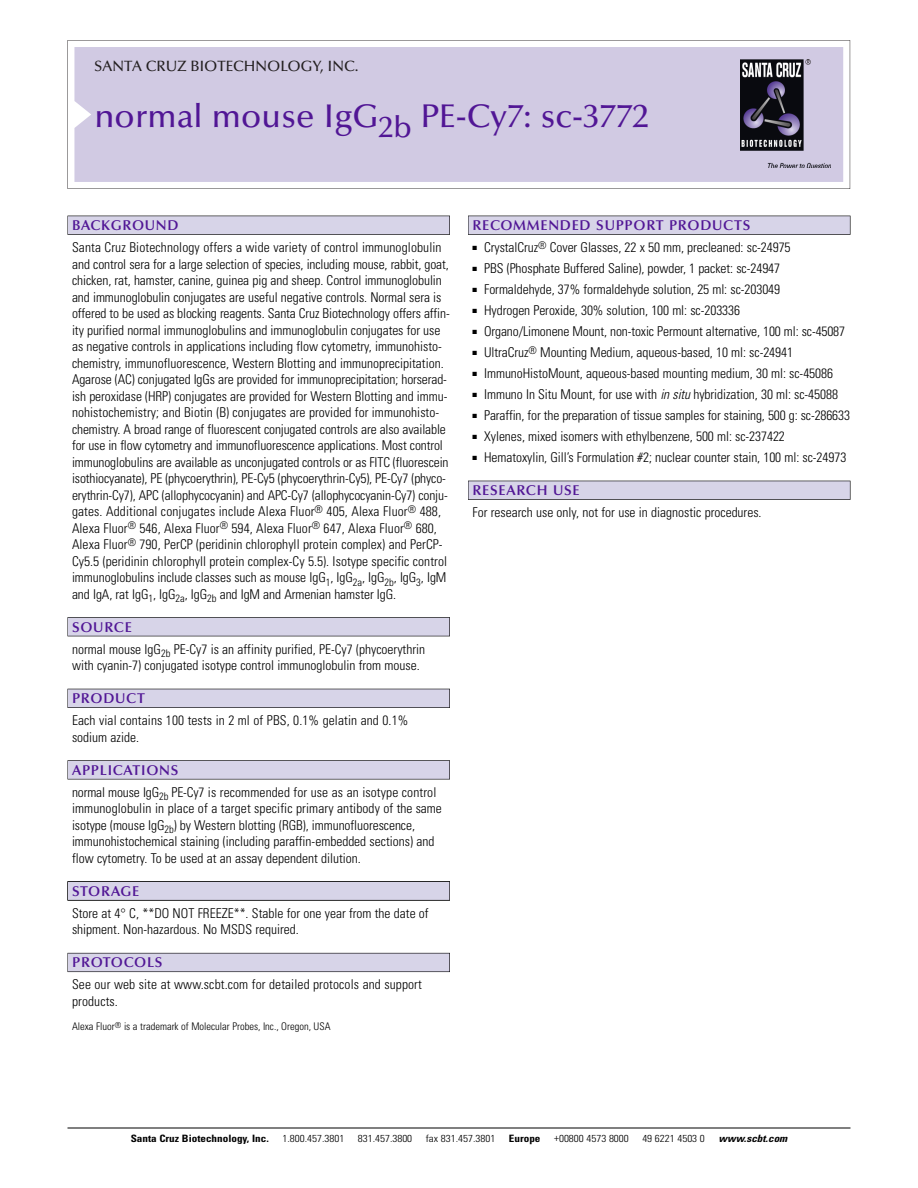
<style>
.page{position:relative;width:918px;height:1188px;background:#fff}
.page>*{position:absolute;margin:0;border:0;box-sizing:border-box;transform-origin:0 0}
.t1{font:500 33px "Optima";color:#511695}
.t2{font:500 15px "Optima";color:#231f20}
.t3{font:600 14.25px "Optima";letter-spacing:.05em;color:#511695}
.t4{font:300 condensed 13.5px/16.5px "Univers";letter-spacing:-.005em;color:#000}
.t5{font:300 condensed 10.5px "Univers";color:#000}
.t6{font:300 condensed 10.2px "Univers";color:#000;scale:1.1 1}
.t7{font:700 condensed 10.2px "Univers";color:#000;scale:1.1 1}
.t8{font:italic 700 condensed 10.2px "Univers";color:#000;scale:1.1 1}
.s1{font-style:italic}
</style>
<div class="page">
<svg style="left:68px;top:40px;width:782px;height:149px"></svg>
<div style="left:74px;top:47px;width:769px;height:135px;background:#d1cae3"></div>
<img style="left:740px;top:60px;width:91px;height:108px">
<div style="left:68px;top:216px;width:382px;height:19px;background:#535256"></div>
<div style="left:68px;top:216px;width:381px;height:18px;background:#d7d4e8"></div>
<div style="left:68px;top:617px;width:382px;height:19px;background:#515155"></div>
<div style="left:68px;top:618px;width:381px;height:18px;background:#d7d4e8"></div>
<div style="left:68px;top:689px;width:382px;height:19px;background:#515057"></div>
<div style="left:68px;top:689px;width:381px;height:18px;background:#d7d4e8"></div>
<div style="left:68px;top:760px;width:382px;height:19px;background:#575659"></div>
<div style="left:68px;top:761px;width:381px;height:18px;background:#d7d4e8"></div>
<svg style="left:68px;top:881px;width:382px;height:20px"></svg>
<div style="left:68px;top:882px;width:381px;height:18px;background:#d7d4e8"></div>
<div style="left:68px;top:953px;width:382px;height:19px;background:#64626c"></div>
<div style="left:68px;top:953px;width:381px;height:18px;background:#d7d4e8"></div>
<div style="left:468px;top:216px;width:382px;height:19px;background:#535256"></div>
<div style="left:468px;top:216px;width:382px;height:18px;background:#d7d4e8"></div>
<div style="left:468px;top:481px;width:382px;height:19px;background:#525156"></div>
<div style="left:468px;top:481px;width:382px;height:18px;background:#d7d4e8"></div>
<hr style="left:68px;top:1128px;width:782px;height:1px;background:#000">
<p class="t2" style="left:94px;top:60px;width:266px">SANTA CRUZ BIOTECHNOLOGY, INC.</p>
<p class="t1" style="left:94px;top:102px;width:556px">normal mouse IgG<sub>2b</sub> PE-Cy7: sc-3772</p>
<p class="t3" style="left:72px;top:219px;width:108px">BACKGROUND</p>
<p class="t4" style="left:72px;top:240px;width:379px">Santa Cruz Biotechnology offers a wide variety of control immunoglobulin and control sera for a large selection of species, including mouse, rabbit, goat, chicken, rat, hamster, canine, guinea pig and sheep. Control immunoglobulin and immunoglobulin conjugates are useful negative controls. Normal sera is offered to be used as blocking reagents. Santa Cruz Biotechnology offers affin&shy;ity purified normal immunoglobulins and immunoglobulin conjugates for use as negative controls in applications including flow cytometry, immunohisto&shy;chemistry, immunofluorescence, Western Blotting and immunoprecipitation.<br>Agarose (AC) conjugated IgGs are provided for immunoprecipitation; horserad&shy;ish peroxidase (HRP) conjugates are provided for Western Blotting and immu&shy;nohistochemistry; and Biotin (B) conjugates are provided for immunohisto&shy;chemistry. A broad range of fluorescent conjugated controls are also available for use in flow cytometry and immunofluorescence applications. Most control immunoglobulins are available as unconjugated controls or as FITC (fluorescein isothiocyanate), PE (phycoerythrin), PE-Cy5 (phycoerythrin-Cy5), PE-Cy7 (phyco&shy;erythrin-Cy7), APC (allophycocyanin) and APC-Cy7 (allophycocyanin-Cy7) conju&shy;gates. Additional conjugates include Alexa Fluor<sup>®</sup> 405, Alexa Fluor<sup>®</sup> 488, Alexa Fluor<sup>®</sup> 546, Alexa Fluor<sup>®</sup> 594, Alexa Fluor<sup>®</sup> 647, Alexa Fluor<sup>®</sup> 680, Alexa Fluor<sup>®</sup> 790, PerCP (peridinin chlorophyll protein complex) and PerCP-Cy5.5 (peridinin chlorophyll protein complex-Cy 5.5). Isotype specific control immunoglobulins include classes such as mouse IgG<sub>1</sub>, IgG<sub>2a</sub>, IgG<sub>2b</sub>, IgG<sub>3</sub>, IgM and IgA, rat IgG<sub>1</sub>, IgG<sub>2a</sub>, IgG<sub>2b</sub> and IgM and Armenian hamster IgG.</p>
<p class="t3" style="left:72px;top:621px;width:61px">SOURCE</p>
<p class="t4" style="left:72px;top:642px;width:355px">normal mouse IgG<sub>2b</sub> PE-Cy7 is an affinity purified, PE-Cy7 (phycoerythrin with cyanin-7) conjugated isotype control immunoglobulin from mouse.</p>
<p class="t3" style="left:72px;top:692px;width:74px">PRODUCT</p>
<p class="t4" style="left:72px;top:714px;width:338px">Each vial contains 100 tests in 2 ml of PBS, 0.1% gelatin and 0.1% sodium azide.</p>
<p class="t3" style="left:72px;top:764px;width:108px">APPLICATIONS</p>
<p class="t4" style="left:72px;top:785px;width:371px">normal mouse IgG<sub>2b</sub> PE-Cy7 is recommended for use as an isotype control immunoglobulin in place of a target specific primary antibody of the same isotype (mouse IgG<sub>2b</sub>) by Western blotting (RGB), immunofluorescence, immunohistochemical staining (including paraffin-embedded sections) and flow cytometry. To be used at an assay dependent dilution.</p>
<p class="t3" style="left:72px;top:885px;width:69px">STORAGE</p>
<p class="t4" style="left:72px;top:906px;width:358px">Store at 4° C, **DO NOT FREEZE**. Stable for one year from the date of shipment. Non-hazardous. No MSDS required.</p>
<p class="t3" style="left:72px;top:957px;width:92px">PROTOCOLS</p>
<p class="t4" style="left:72px;top:978px;width:351px">See our web site at www.scbt.com for detailed protocols and support products.</p>
<p class="t5" style="left:72px;top:1022px;width:260px">Alexa Fluor<sup>®</sup> is a trademark of Molecular Probes, Inc., Oregon, USA</p>
<p class="t3" style="left:473px;top:219px;width:279px">RECOMMENDED SUPPORT PRODUCTS</p>
<p class="t4" style="left:473px;top:240px;width:320px">■ CrystalCruz<sup>®</sup> Cover Glasses, 22 x 50 mm, precleaned: sc-24975</p>
<p class="t4" style="left:473px;top:261px;width:309px">■ PBS (Phosphate Buffered Saline), powder, 1 packet: sc-24947</p>
<p class="t4" style="left:473px;top:282px;width:309px">■ Formaldehyde, 37% formaldehyde solution, 25 ml: sc-203049</p>
<p class="t4" style="left:473px;top:303px;width:269px">■ Hydrogen Peroxide, 30% solution, 100 ml: sc-203336</p>
<p class="t4" style="left:473px;top:324px;width:374px">■ Organo/Limonene Mount, non-toxic Permount alternative, 100 ml: sc-45087</p>
<p class="t4" style="left:473px;top:345px;width:322px">■ UltraCruz<sup>®</sup> Mounting Medium, aqueous-based, 10 ml: sc-24941</p>
<p class="t4" style="left:473px;top:366px;width:362px">■ ImmunoHistoMount, aqueous-based mounting medium, 30 ml: sc-45086</p>
<p class="t4" style="left:473px;top:387px;width:367px">■ Immuno In Situ Mount, for use with <span class="s1">in situ</span> hybridization, 30 ml: sc-45088</p>
<p class="t4" style="left:473px;top:408px;width:379px">■ Paraffin, for the preparation of tissue samples for staining, 500 g: sc-286633</p>
<p class="t4" style="left:473px;top:429px;width:314px">■ Xylenes, mixed isomers with ethylbenzene, 500 ml: sc-237422</p>
<p class="t4" style="left:473px;top:450px;width:375px">■ Hematoxylin, Gill’s Formulation #2; nuclear counter stain, 100 ml: sc-24973</p>
<p class="t3" style="left:473px;top:484px;width:109px">RESEARCH USE</p>
<p class="t4" style="left:473px;top:505px;width:291px">For research use only, not for use in diagnostic procedures.</p>
<p class="t7" style="left:131px;top:1135px;width:127px">Santa Cruz Biotechnology, Inc.</p>
<p class="t6" style="left:282px;top:1135px;width:58px">1.800.457.3801</p>
<p class="t6" style="left:358px;top:1135px;width:51px">831.457.3800</p>
<p class="t6" style="left:426px;top:1135px;width:65px">fax 831.457.3801</p>
<p class="t7" style="left:509px;top:1135px;width:30px">Europe</p>
<p class="t6" style="left:554px;top:1135px;width:69px">+00800 4573 8000</p>
<p class="t6" style="left:642px;top:1135px;width:58px">49 6221 4503 0</p>
<p class="t8" style="left:719px;top:1135px;width:66px">www.scbt.com</p>
</div>
